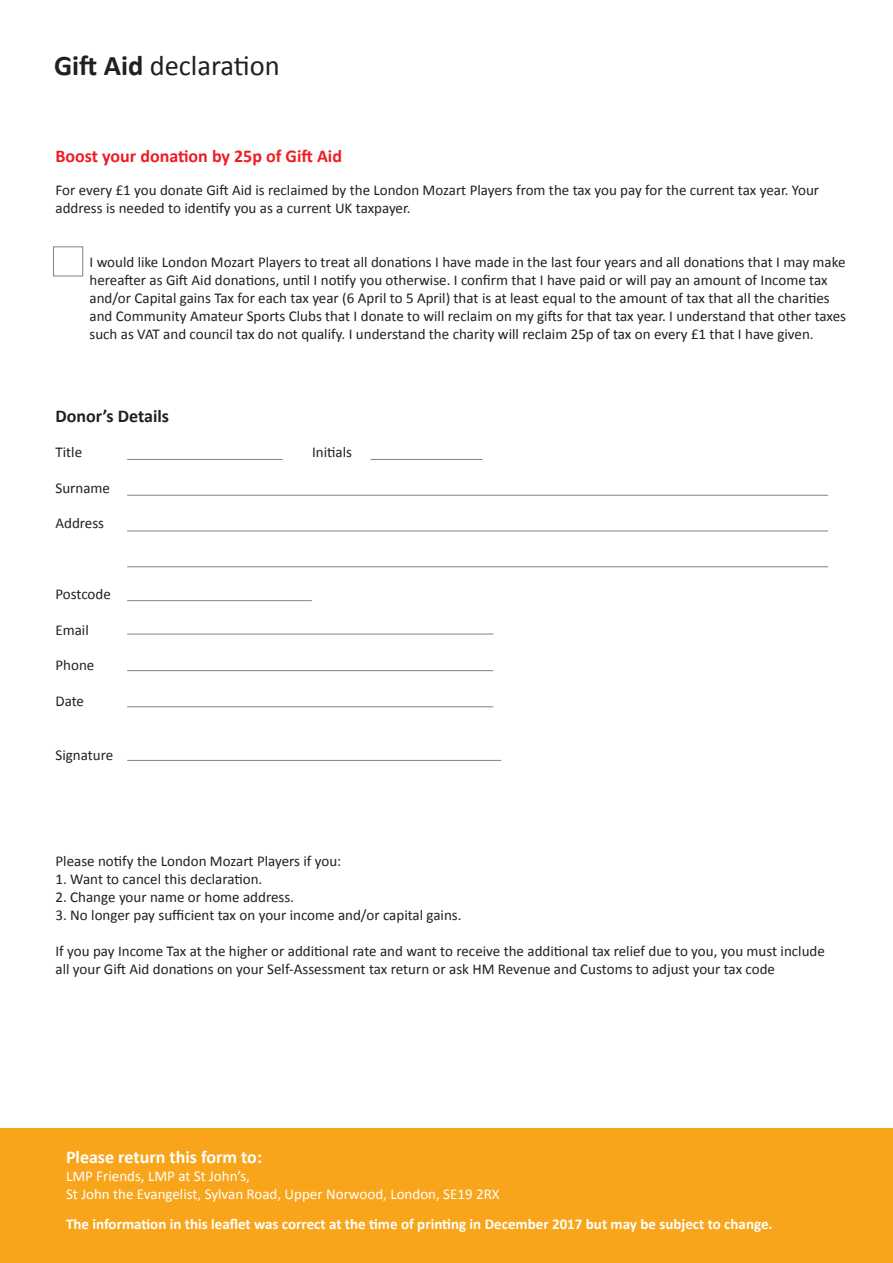
<style>
.page{position:relative;width:893px;height:1263px;background:#fff}
.page>*{position:absolute;margin:0;border:0;box-sizing:border-box;transform-origin:0 0}
.t1{font:28.5px "Calibri";color:#231f20}
.t2{font:700 18px "Calibri";color:#ee1d23}
.t3{font:700 18px "Calibri";color:#fff}
.t4{font:700 18px "Calibri";color:#231f20}
.t5{font:15px/18px "Calibri";color:#231f20}
.t6{font:700 15px "Calibri";color:#fff}
.t7{font:15px "Calibri";color:#fff}
.s1{font-weight:700}
</style>
<div class="page">
<div style="left:0;top:1129px;width:893px;height:134px;background:#f9a51b"></div>
<div style="left:53px;top:247px;width:30px;height:29px;border:1px solid #808285"></div>
<hr style="left:127px;top:459px;width:156px;height:1px;background:#808285">
<hr style="left:371px;top:459px;width:112px;height:1px;background:#808285">
<hr style="left:127px;top:531px;width:701px;height:1px;background:#808285">
<hr style="left:127px;top:495px;width:701px;height:1px;background:#808285">
<hr style="left:127px;top:600px;width:185px;height:1px;background:#808285">
<hr style="left:127px;top:670px;width:366px;height:1px;background:#808285">
<hr style="left:127px;top:760px;width:374px;height:1px;background:#808285">
<hr style="left:127px;top:566px;width:701px;height:1px;background:#808285">
<hr style="left:127px;top:634px;width:366px;height:1px;background:#808285">
<hr style="left:127px;top:706px;width:366px;height:1px;background:#808285">
<p class="t1" style="left:54px;top:46px;width:227px"><span class="s1">Gift Aid</span> declaration</p>
<p class="t2" style="left:55px;top:144px;width:288px">Boost your donation by 25p of Gift Aid</p>
<p class="t5" style="left:55px;top:181px;width:765px">For every £1 you donate Gift Aid is reclaimed by the London Mozart Players from the tax you pay for the current tax year. Your address is needed to identify you as a current UK taxpayer.</p>
<p class="t5" style="left:90px;top:253px;width:758px">I would like London Mozart Players to treat all donations I have made in the last four years and all donations that I may make hereafter as Gift Aid donations, until I notify you otherwise. I confirm that I have paid or will pay an amount of Income tax and/or Capital gains Tax for each tax year (6 April to 5 April) that is at least equal to the amount of tax that all the charities and Community Amateur Sports Clubs that I donate to will reclaim on my gifts for that tax year. I understand that other taxes such as VAT and council tax do not qualify. I understand the charity will reclaim 25p of tax on every £1 that I have given.</p>
<p class="t4" style="left:55px;top:403px;width:115px">Donor’s Details</p>
<p class="t5" style="left:55px;top:443px;width:28px">Title</p>
<p class="t5" style="left:312px;top:443px;width:41px">Initials</p>
<p class="t5" style="left:55px;top:478px;width:56px">Surname</p>
<p class="t5" style="left:55px;top:514px;width:50px">Address</p>
<p class="t5" style="left:55px;top:585px;width:57px">Postcode</p>
<p class="t5" style="left:55px;top:620px;width:35px">Email</p>
<p class="t5" style="left:55px;top:656px;width:40px">Phone</p>
<p class="t5" style="left:55px;top:691px;width:30px">Date</p>
<p class="t5" style="left:55px;top:745px;width:59px">Signature</p>
<p class="t5" style="left:55px;top:852px;width:287px">Please notify the London Mozart Players if you:</p>
<p class="t5" style="left:55px;top:870px;width:208px">1. Want to cancel this declaration.</p>
<p class="t5" style="left:55px;top:888px;width:240px">2. Change your name or home address.</p>
<p class="t5" style="left:55px;top:906px;width:408px">3. No longer pay sufficient tax on your income and/or capital gains.</p>
<p class="t5" style="left:55px;top:942px;width:771px">If you pay Income Tax at the higher or additional rate and want to receive the additional tax relief due to you, you must include all your Gift Aid donations on your Self-Assessment tax return or ask HM Revenue and Customs to adjust your tax code</p>
<p class="t3" style="left:66px;top:1144px;width:197px">Please return this form to:</p>
<p class="t7" style="left:66px;top:1165px;width:185px">LMP Friends, LMP at St John’s,</p>
<p class="t7" style="left:66px;top:1183px;width:435px">St John the Evangelist, Sylvan Road, Upper Norwood, London, SE19 2RX</p>
<p class="t6" style="left:66px;top:1213px;width:708px">The information in this leaflet was correct at the time of printing in December 2017 but may be subject to change.</p>
</div>
